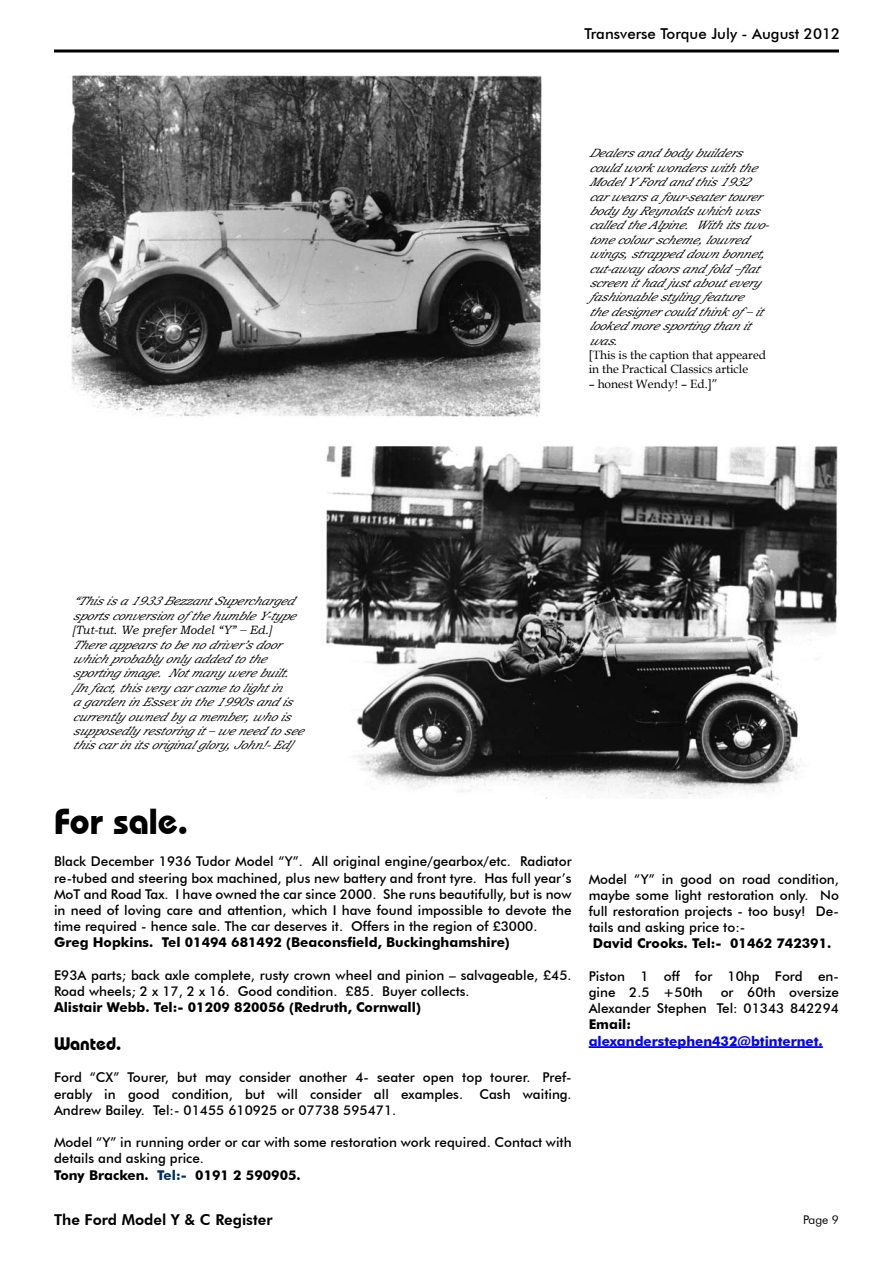
<style>
.page{position:relative;width:893px;height:1263px;background:#fff}
.page>*{position:absolute;margin:0;border:0;box-sizing:border-box;transform-origin:0 0}
.t1{font:700 36px "Bauhaus IT Cby BT";color:#000}
.t2{font:700 18px "Bauhaus IT Cby BT";color:#000}
.t3{font:500 15px "Futura BT";color:#000}
.t4{font:800 15px "Futura BT";color:#000}
.t5{font:500 13.5px/16.2px "Futura BT";color:#000;text-align:justify}
.t6{font:700 13.5px "Futura BT";color:#000}
.t7{font:700 13.5px "Futura BT";color:#00f}
.t8{font:italic 12px/14.4px "Bookman Old Style";color:#000}
.t9{font:12px/14.4px "Book Antiqua";color:#000}
.t10{font:12px "Futura BT";color:#000}
.s1{font-weight:700}
.s2{font-weight:700;color:#002d62}
</style>
<div class="page">
<hr style="left:54px;top:50px;width:785px;height:2px;background:#000">
<img style="left:71px;top:75px;width:470px;height:342px">
<img style="left:326px;top:446px;width:512px;height:352px">
<hr style="left:589px;top:1046px;width:234px;height:2px;background:#00f">
<p class="t3" style="left:584px;top:25px;width:257px">Transverse Torque July - August 2012</p>
<p class="t8" style="left:589px;top:146px;width:188px">Dealersandbodybuilders couldworkwonderswiththe<br>ModelYFordandthis1932 carwearsafour-seatertourer bodybyReynoldswhichwas calledtheAlpine.Withitstwo&shy;tonecolourscheme,louvred wings,strappeddownbonnet, cut-awaydoorsandfold–flat screenithadjustaboutevery fashionablestylingfeature thedesignercouldthinkof–it lookedmoresportingthanit was.</p>
<p class="t9" style="left:589px;top:347px;width:179px">[This is the caption that appeared in the Practical Classics article</p>
<p class="t9" style="left:589px;top:376px;width:130px">– honest Wendy! – Ed.]”</p>
<p class="t8" style="left:72px;top:594px;width:239px">“Thisisa1933BezzantSupercharged sportsconversionofthehumbleY-type [Tut-tut. We prefer Model “Y” – Ed.] Thereappearstobenodriver’sdoor whichprobablyonlyaddedtothe sportingimage.Notmanywerebuilt. [Infact,thisverycarcametolightin agardeninEssexinthe1990sandis currentlyownedbyamember,whois supposedlyrestoringit–weneedtosee thiscarinitsoriginalglory,John!-Ed]</p>
<h1 class="t1" style="left:54px;top:799px;width:135px">For sale.</h1>
<p class="t5" style="left:54px;top:853px;width:519px">Black December 1936 Tudor Model “Y”. All original engine/gearbox/etc. Radiator re-tubed and steering box machined, plus new battery and front tyre. Has full year’s MoT and Road Tax. I have owned the car since 2000. She runs beautifully, but is now in need of loving care and attention, which I have found impossible to devote the time required - hence sale. The car deserves it. Offers in the region of £3000.</p>
<p class="t6" style="left:54px;top:934px;width:457px">Greg Hopkins. Tel 01494 681492 (Beaconsfield, Buckinghamshire)</p>
<p class="t5" style="left:54px;top:967px;width:519px">E93A parts; back axle complete, rusty crown wheel and pinion – salvageable, £45.<br>Road wheels; 2 x 17, 2 x 16. Good condition. £85. Buyer collects.</p>
<p class="t6" style="left:54px;top:999px;width:368px">Alistair Webb. Tel:- 01209 820056 (Redruth, Cornwall)</p>
<h2 class="t2" style="left:54px;top:1033px;width:69px">Wanted.</h2>
<p class="t5" style="left:54px;top:1069px;width:519px">Ford “CX” Tourer, but may consider another 4- seater open top tourer. Pref&shy;erably in good condition, but will consider all examples. Cash waiting.<br>Andrew Bailey. Tel:- 01455 610925 or 07738 595471.</p>
<p class="t5" style="left:54px;top:1134px;width:519px;text-align:left">Model “Y” in running order or car with some restoration work required. Contact with details and asking price.<br><span class="s1">Tony Bracken.</span> <span class="s2">Tel:-</span> <span class="s1">0191 2 590905.</span></p>
<p class="t5" style="left:589px;top:870px;width:252px">Model “Y” in good on road condition, maybe some light restoration only. No full restoration projects - too busy! De&shy;tails and asking price to:-</p>
<p class="t6" style="left:593px;top:935px;width:240px">David Crooks. Tel:- 01462 742391.</p>
<p class="t5" style="left:589px;top:968px;width:252px">Piston 1 off for 10hp Ford en&shy;gine 2.5 +50th</p>
<p class="t5" style="left:589px;top:984px;width:252px;text-align:right">or 60th oversize<br>Alexander Stephen Tel: 01343 842294</p>
<p class="t6" style="left:589px;top:1016px;width:44px">Email:</p>
<p class="t7" style="left:589px;top:1032px;width:236px">alexanderstephen432@btinternet.</p>
<p class="t4" style="left:54px;top:1210px;width:220px">The Ford Model Y &amp; C Register</p>
<p class="t10" style="left:803px;top:1212px;width:27px">Page</p>
</div>
